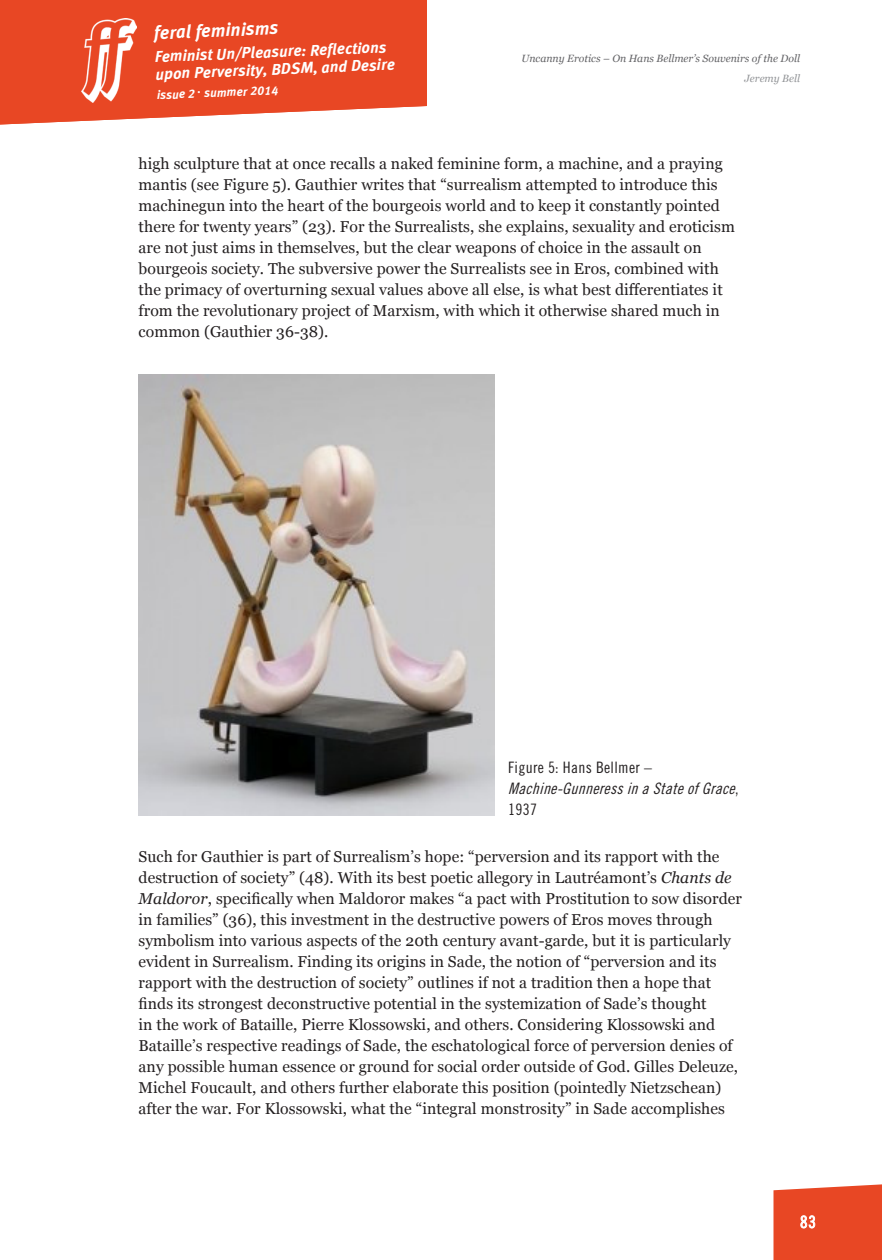
<style>
.page{position:relative;width:882px;height:1260px;background:#fff}
.page>*{position:absolute;margin:0;border:0;box-sizing:border-box;transform-origin:0 0}
.t1{font:italic 18.38px "Meta Bold Lf";color:#fff}
.t2{font:16.62px "Trade Gothic Cond Eighteen";color:#fff}
.Article_-_Text{font:15.75px/21px "Georgia";letter-spacing:.005em;color:#231f20}
.t3{font:italic 15.75px "Meta Bold Lf";color:#fff}
.Article_-_Bio{font:italic 15.75px/21px "Trade Gothic Cond Eighteen";color:#231f20}
.Article_-_Bio-2{font:15.75px "Trade Gothic Cond Eighteen";letter-spacing:.02em;color:#231f20}
.t4{font:italic 12.25px "Meta Bold Lf";color:#fff}
.Article_-_Author_Sm{font:italic 10.5px "Georgia";color:#636366}
.Article_-_Author_Sm-2{font:italic 10.5px "Georgia";color:#939598}
.s1{font-style:normal}
.s2{font-style:italic}
</style>
<div class="page">
<svg style="left:774px;top:1184px;width:108px;height:76px;background:#e95130"></svg>
<img style="left:139px;top:375px;width:355px;height:441px">
<svg style="left:0;top:0;width:427px;height:125px;background:#ea593a"></svg>
<p class="t1" style="left:154px;top:22px;width:126px;rotate:-2deg">feral feminisms</p>
<p class="t3" style="left:155px;top:46px;width:233px;rotate:-2deg">Feminist Un/Pleasure: Refl ections</p>
<p class="t3" style="left:155px;top:64px;width:241px;rotate:-2deg">upon Perversity, BDSM, and Desire</p>
<p class="t4" style="left:157px;top:87px;width:123px;rotate:-2deg">issue 2 . summer 2014</p>
<p class="t1" style="left:154px;top:39px;width:126px;rotate:-2deg">feral feminisms</p>
<p class="t3" style="left:154px;top:65px;width:176px;rotate:-2deg">The Politics of Resistance</p>
<p class="t4" style="left:156px;top:83px;width:97px;rotate:-2deg">issue 1 . fall 2013</p>
<p class="Article_-_Author_Sm" style="left:521px;top:51px;width:280px">Uncanny Erotics – On Hans Bellmer’s Souvenirs of the Doll</p>
<p class="Article_-_Author_Sm-2" style="left:744px;top:71px;width:57px">Jeremy Bell</p>
<p class="Article_-_Text" style="left:139px;top:153px;width:598px">high sculpture that at once recalls a naked feminine form, a machine, and a praying mantis (see Figure 5). Gauthier writes that “surrealism attempted to introduce this machinegun into the heart of the bourgeois world and to keep it constantly pointed there for twenty years” (23). For the Surrealists, she explains, sexuality and eroticism are not just aims in themselves, but the clear weapons of choice in the assault on bourgeois society. The subversive power the Surrealists see in Eros, combined with the primacy of overturning sexual values above all else, is what best differentiates it from the revolutionary project of Marxism, with which it otherwise shared much in common (Gauthier 36-38).</p>
<p class="Article_-_Bio-2" style="left:508px;top:758px;width:145px">Figure 5: Hans Bellmer –</p>
<p class="Article_-_Bio" style="left:508px;top:778px;width:233px">Machine-GunneressinaStateofGrace<span class="s1">,<br>1937</span></p>
<p class="Article_-_Text" style="left:139px;top:846px;width:605px">Such for Gauthier is part of Surrealism’s hope: “perversion and its rapport with the destruction of society” (48). With its best poetic allegory in Lautréamont’s <span class="s2">Chants de Maldoror</span>, specifically when Maldoror makes “a pact with Prostitution to sow disorder in families” (36), this investment in the destructive powers of Eros moves through symbolism into various aspects of the 20th century avant-garde, but it is particularly evident in Surrealism. Finding its origins in Sade, the notion of “perversion and its rapport with the destruction of society” outlines if not a tradition then a hope that finds its strongest deconstructive potential in the systemization of Sade’s thought<br>in the work of Bataille, Pierre Klossowski, and others. Considering Klossowski and Bataille’s respective readings of Sade, the eschatological force of perversion denies of any possible human essence or ground for social order outside of God. Gilles Deleuze, Michel Foucault, and others further elaborate this position (pointedly Nietzschean) after the war. For Klossowski, what the “integral monstrosity” in Sade accomplishes</p>
<p class="t2" style="left:800px;top:1212px;width:17px">83</p>
</div>
